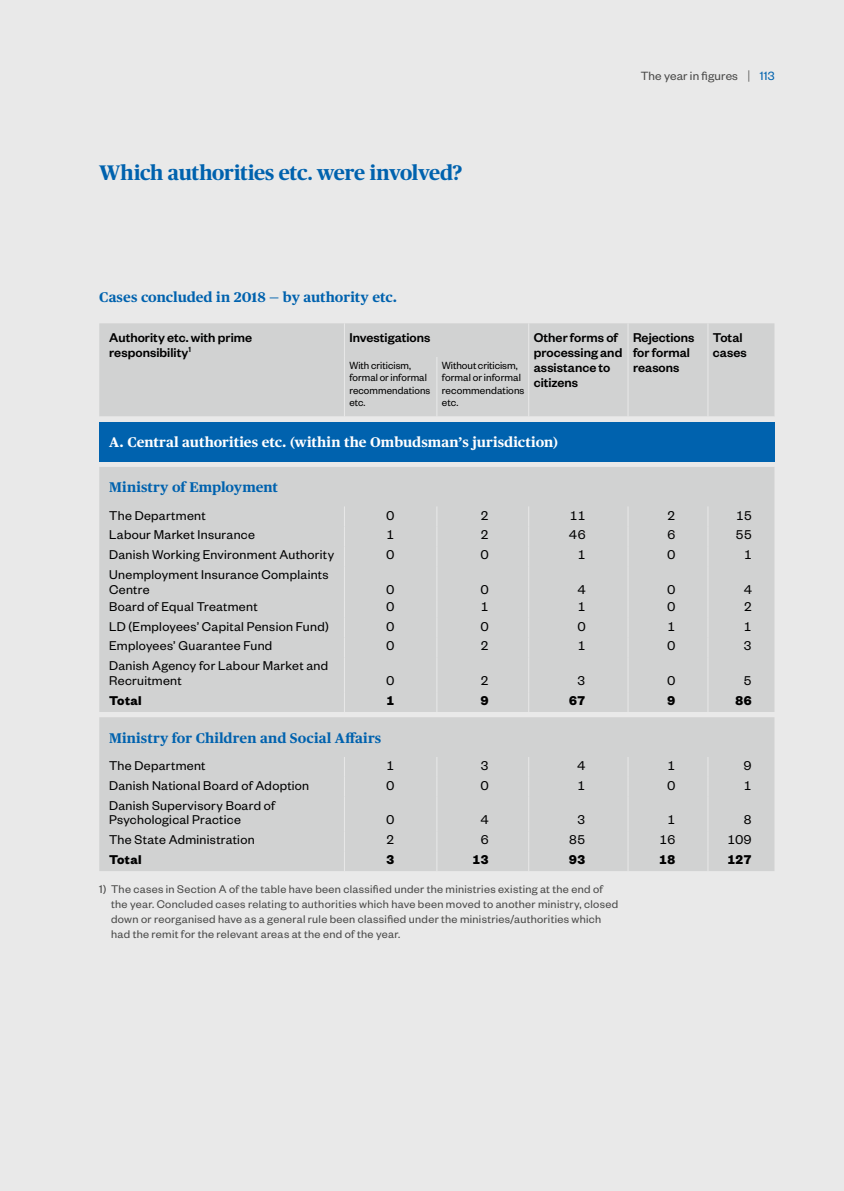
<style>
.page{position:relative;width:844px;height:1191px;background:#fff}
.page>*{position:absolute;margin:0;border:0;box-sizing:border-box;transform-origin:0 0}
.t1{font:21px "Publico Headline Bold 2";letter-spacing:-.015em;color:#0062ae}
.t2{font:14px/14.9px "Founders Grotesk Regular 2";letter-spacing:.02em;color:#000}
.t3{font:500 14px/14.9px "Founders Grotesk";letter-spacing:.005em;color:#000}
.t4{font:700 14px "Publico Text";letter-spacing:.005em;color:#0062ae}
.t5{font:700 14px "Publico Text";letter-spacing:.005em;color:#fff}
.t6{font:14px "Founders Grotesk Bold 2";letter-spacing:-.005em;color:#000}
.t7{font:13.12px "Founders Grotesk Regular 2";letter-spacing:.015em;color:#494948}
.t8{font:12.25px/14.9px "Founders Grotesk Regular 2";letter-spacing:.025em;color:#494948}
.t9{font:11.38px/12.2px "Founders Grotesk Regular 2";letter-spacing:.005em;color:#000}
.t10{font:11.38px/12.2px "Founders Grotesk Regular 2";letter-spacing:.005em;color:#000;scale:.96 1}
.s1{font-family:"Publico Headline Bold 2"}
.s2{color:#0062ae}
</style>
<div class="page">
<div style="left:0;top:0;width:843px;height:1191px;background:#e9e9e9"></div>
<div style="left:99px;top:323px;width:675px;height:548px;background:#d1d2d2"></div>
<svg style="left:99px;top:416px;width:675px;height:51px"></svg>
<div style="left:99px;top:422px;width:675px;height:39px;background:#0062ae"></div>
<hr style="left:344px;top:323px;width:1px;height:34px;background:#e9e9e9">
<hr style="left:528px;top:323px;width:1px;height:34px;background:#e9e9e9">
<hr style="left:627px;top:323px;width:1px;height:34px;background:#e9e9e9">
<hr style="left:707px;top:323px;width:1px;height:34px;background:#e9e9e9">
<hr style="left:627px;top:357px;width:1px;height:59px;background:#e9e9e9">
<hr style="left:707px;top:357px;width:1px;height:59px;background:#e9e9e9">
<hr style="left:344px;top:357px;width:1px;height:59px;background:#e9e9e9">
<hr style="left:436px;top:357px;width:1px;height:59px;background:#e9e9e9">
<hr style="left:528px;top:357px;width:1px;height:59px;background:#e9e9e9">
<svg style="left:344px;top:506px;width:1px;height:60px"></svg>
<svg style="left:436px;top:506px;width:1px;height:60px"></svg>
<svg style="left:528px;top:506px;width:1px;height:60px"></svg>
<svg style="left:627px;top:506px;width:1px;height:60px"></svg>
<svg style="left:707px;top:506px;width:1px;height:60px"></svg>
<hr style="left:344px;top:566px;width:1px;height:35px;background:#e9e9e9">
<hr style="left:436px;top:566px;width:1px;height:35px;background:#e9e9e9">
<hr style="left:528px;top:566px;width:1px;height:35px;background:#e9e9e9">
<hr style="left:627px;top:566px;width:1px;height:35px;background:#e9e9e9">
<hr style="left:707px;top:566px;width:1px;height:35px;background:#e9e9e9">
<svg style="left:344px;top:601px;width:1px;height:56px"></svg>
<svg style="left:436px;top:601px;width:1px;height:56px"></svg>
<svg style="left:528px;top:601px;width:1px;height:56px"></svg>
<svg style="left:627px;top:601px;width:1px;height:56px"></svg>
<svg style="left:707px;top:601px;width:1px;height:56px"></svg>
<hr style="left:344px;top:657px;width:1px;height:35px;background:#e9e9e9">
<hr style="left:436px;top:657px;width:1px;height:35px;background:#e9e9e9">
<hr style="left:528px;top:657px;width:1px;height:35px;background:#e9e9e9">
<hr style="left:627px;top:657px;width:1px;height:35px;background:#e9e9e9">
<hr style="left:707px;top:657px;width:1px;height:35px;background:#e9e9e9">
<svg style="left:344px;top:692px;width:1px;height:20px"></svg>
<svg style="left:436px;top:692px;width:1px;height:20px"></svg>
<svg style="left:528px;top:692px;width:1px;height:20px"></svg>
<svg style="left:627px;top:692px;width:1px;height:20px"></svg>
<svg style="left:707px;top:692px;width:1px;height:20px"></svg>
<svg style="left:344px;top:757px;width:1px;height:39px"></svg>
<svg style="left:436px;top:757px;width:1px;height:39px"></svg>
<svg style="left:528px;top:757px;width:1px;height:39px"></svg>
<svg style="left:627px;top:757px;width:1px;height:39px"></svg>
<svg style="left:707px;top:757px;width:1px;height:39px"></svg>
<hr style="left:344px;top:796px;width:1px;height:35px;background:#e9e9e9">
<hr style="left:436px;top:796px;width:1px;height:35px;background:#e9e9e9">
<hr style="left:528px;top:796px;width:1px;height:35px;background:#e9e9e9">
<hr style="left:627px;top:796px;width:1px;height:35px;background:#e9e9e9">
<hr style="left:707px;top:796px;width:1px;height:35px;background:#e9e9e9">
<svg style="left:344px;top:831px;width:1px;height:40px"></svg>
<svg style="left:436px;top:831px;width:1px;height:40px"></svg>
<svg style="left:528px;top:831px;width:1px;height:40px"></svg>
<svg style="left:627px;top:831px;width:1px;height:40px"></svg>
<svg style="left:707px;top:831px;width:1px;height:40px"></svg>
<h1 class="t1" style="left:99px;top:157px;width:364px">Which authorities etc. were involved?</h1>
<p class="t4" style="left:99px;top:286px;width:299px">Cases concluded in 2018 — by authority etc.</p>
<p class="t7" style="left:640px;top:68px;width:135px">The year in figures <span class="s1">|</span> <span class="s2">113</span></p>
<p class="t3" style="left:109px;top:329px;width:144px">Authority etc. with prime responsibility<sup>1</sup></p>
<p class="t3" style="left:349px;top:329px;width:82px">Investigations</p>
<p class="t3" style="left:533px;top:329px;width:90px">Other forms of processing and assistance to citizens</p>
<p class="t3" style="left:632px;top:329px;width:63px">Rejections for formal reasons</p>
<p class="t3" style="left:712px;top:329px;width:35px">Total cases</p>
<p class="t10" style="left:349px;top:359px;width:86px">With criticism, formal or informal recommendations etc.</p>
<p class="t9" style="left:441px;top:359px;width:84px">Without criticism, formal or informal recommendations etc.</p>
<p class="t5" style="left:109px;top:431px;width:450px">A. Central authorities etc. (within the Ombudsman’s jurisdiction)</p>
<p class="t4" style="left:109px;top:476px;width:170px">Ministry of Employment</p>
<p class="t2" style="left:109px;top:507px;width:98px">The Department</p>
<p class="t2" style="left:386px;top:507px;width:10px">0</p>
<p class="t2" style="left:480px;top:507px;width:10px">2</p>
<p class="t2" style="left:569px;top:507px;width:18px">11</p>
<p class="t2" style="left:667px;top:507px;width:10px">2</p>
<p class="t2" style="left:735px;top:507px;width:18px">15</p>
<p class="t2" style="left:109px;top:527px;width:147px">Labour Market Insurance</p>
<p class="t2" style="left:386px;top:527px;width:10px">1</p>
<p class="t2" style="left:480px;top:527px;width:10px">2</p>
<p class="t2" style="left:568px;top:527px;width:18px">46</p>
<p class="t2" style="left:667px;top:527px;width:10px">6</p>
<p class="t2" style="left:735px;top:527px;width:18px">55</p>
<p class="t2" style="left:109px;top:546px;width:226px">Danish Working Environment Authority</p>
<p class="t2" style="left:386px;top:546px;width:10px">0</p>
<p class="t2" style="left:480px;top:546px;width:10px">0</p>
<p class="t2" style="left:577px;top:546px;width:10px">1</p>
<p class="t2" style="left:667px;top:546px;width:10px">0</p>
<p class="t2" style="left:743px;top:546px;width:10px">1</p>
<p class="t2" style="left:109px;top:566px;width:221px">Unemployment Insurance Complaints<br>Centre</p>
<p class="t2" style="left:386px;top:581px;width:10px">0</p>
<p class="t2" style="left:480px;top:581px;width:10px">0</p>
<p class="t2" style="left:577px;top:581px;width:10px">4</p>
<p class="t2" style="left:667px;top:581px;width:10px">0</p>
<p class="t2" style="left:743px;top:581px;width:10px">4</p>
<p class="t2" style="left:109px;top:598px;width:150px">Board of Equal Treatment</p>
<p class="t2" style="left:386px;top:598px;width:10px">0</p>
<p class="t2" style="left:480px;top:598px;width:10px">1</p>
<p class="t2" style="left:577px;top:598px;width:10px">1</p>
<p class="t2" style="left:667px;top:598px;width:10px">0</p>
<p class="t2" style="left:743px;top:598px;width:10px">2</p>
<p class="t2" style="left:109px;top:618px;width:221px">LD (Employees’ Capital Pension Fund)</p>
<p class="t2" style="left:386px;top:618px;width:10px">0</p>
<p class="t2" style="left:480px;top:618px;width:10px">0</p>
<p class="t2" style="left:577px;top:618px;width:10px">0</p>
<p class="t2" style="left:667px;top:618px;width:10px">1</p>
<p class="t2" style="left:743px;top:618px;width:10px">1</p>
<p class="t2" style="left:109px;top:638px;width:165px">Employees’ Guarantee Fund</p>
<p class="t2" style="left:386px;top:638px;width:10px">0</p>
<p class="t2" style="left:480px;top:638px;width:10px">2</p>
<p class="t2" style="left:577px;top:638px;width:10px">1</p>
<p class="t2" style="left:667px;top:638px;width:10px">0</p>
<p class="t2" style="left:743px;top:638px;width:10px">3</p>
<p class="t2" style="left:109px;top:657px;width:220px">Danish Agency for Labour Market and<br>Recruitment</p>
<p class="t2" style="left:386px;top:672px;width:10px">0</p>
<p class="t2" style="left:480px;top:672px;width:10px">2</p>
<p class="t2" style="left:577px;top:672px;width:10px">3</p>
<p class="t2" style="left:667px;top:672px;width:10px">0</p>
<p class="t2" style="left:743px;top:672px;width:10px">5</p>
<p class="t6" style="left:109px;top:691px;width:34px">Total</p>
<p class="t6" style="left:386px;top:691px;width:10px">1</p>
<p class="t6" style="left:480px;top:691px;width:10px">9</p>
<p class="t6" style="left:568px;top:691px;width:18px">67</p>
<p class="t6" style="left:667px;top:691px;width:10px">9</p>
<p class="t6" style="left:735px;top:691px;width:18px">86</p>
<p class="t4" style="left:109px;top:726px;width:274px">Ministry for Children and Social Affairs</p>
<p class="t2" style="left:109px;top:757px;width:98px">The Department</p>
<p class="t2" style="left:386px;top:757px;width:10px">1</p>
<p class="t2" style="left:480px;top:757px;width:10px">3</p>
<p class="t2" style="left:577px;top:757px;width:10px">4</p>
<p class="t2" style="left:667px;top:757px;width:10px">1</p>
<p class="t2" style="left:743px;top:757px;width:10px">9</p>
<p class="t2" style="left:109px;top:777px;width:202px">Danish National Board of Adoption</p>
<p class="t2" style="left:386px;top:777px;width:10px">0</p>
<p class="t2" style="left:480px;top:777px;width:10px">0</p>
<p class="t2" style="left:577px;top:777px;width:10px">1</p>
<p class="t2" style="left:667px;top:777px;width:10px">0</p>
<p class="t2" style="left:743px;top:777px;width:10px">1</p>
<p class="t2" style="left:109px;top:797px;width:167px">Danish Supervisory Board of<br>Psychological Practice</p>
<p class="t2" style="left:386px;top:812px;width:10px">0</p>
<p class="t2" style="left:480px;top:812px;width:10px">4</p>
<p class="t2" style="left:577px;top:812px;width:10px">3</p>
<p class="t2" style="left:667px;top:812px;width:10px">1</p>
<p class="t2" style="left:743px;top:812px;width:10px">8</p>
<p class="t2" style="left:109px;top:831px;width:147px">The State Administration</p>
<p class="t2" style="left:386px;top:831px;width:10px">2</p>
<p class="t2" style="left:480px;top:831px;width:10px">6</p>
<p class="t2" style="left:569px;top:831px;width:18px">85</p>
<p class="t2" style="left:659px;top:831px;width:18px">16</p>
<p class="t2" style="left:727px;top:831px;width:26px">109</p>
<p class="t6" style="left:109px;top:850px;width:34px">Total</p>
<p class="t6" style="left:386px;top:850px;width:10px">3</p>
<p class="t6" style="left:472px;top:850px;width:18px">13</p>
<p class="t6" style="left:568px;top:850px;width:18px">93</p>
<p class="t6" style="left:658px;top:850px;width:18px">18</p>
<p class="t6" style="left:726px;top:850px;width:26px">127</p>
<p class="t8" style="left:111px;top:881px;width:508px;text-indent:-12px">1) The cases in Section A of the table have been classified under the ministries existing at the end of the year. Concluded cases relating to authorities which have been moved to another ministry, closed down or reorganised have as a general rule been classified under the ministries/authorities which had the remit for the relevant areas at the end of the year.</p>
</div>
